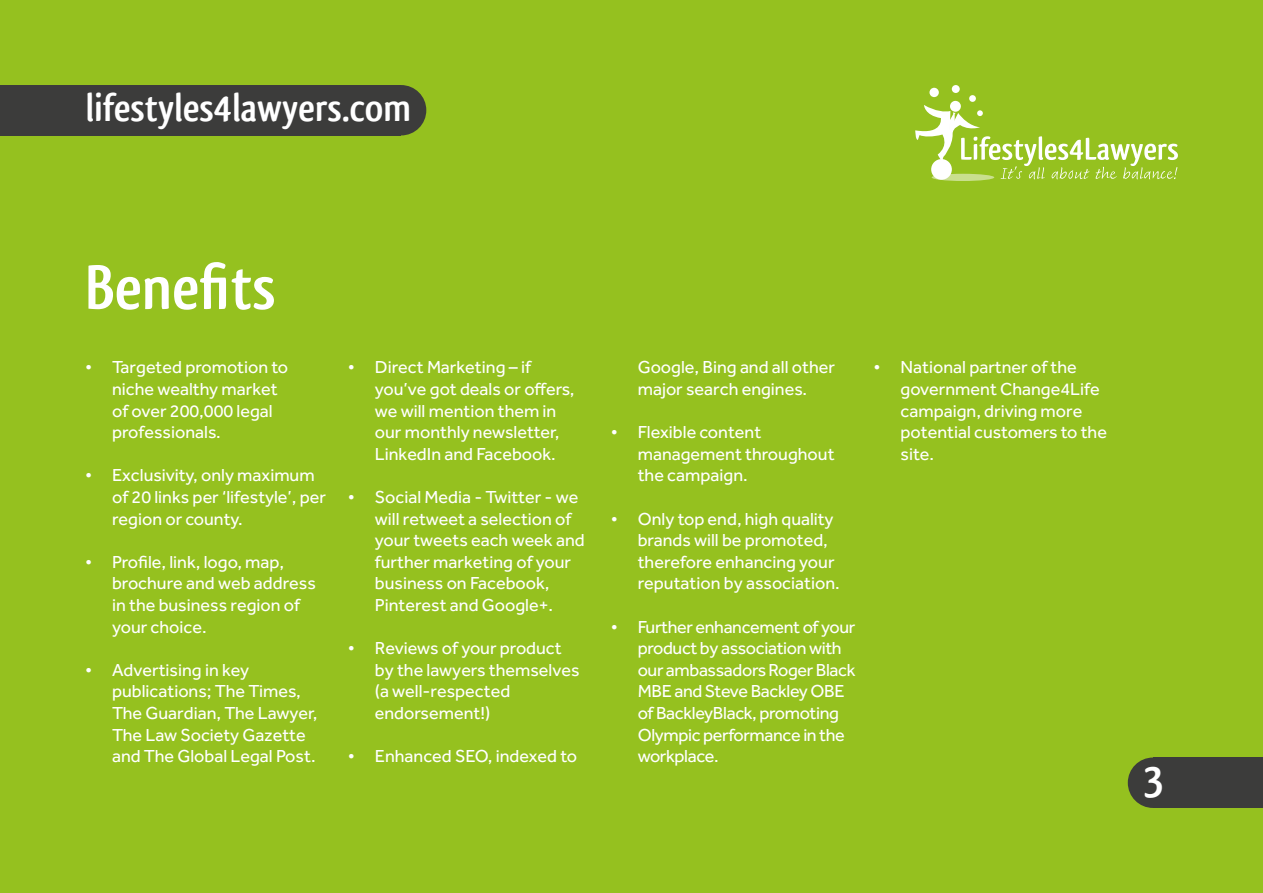
<style>
.page{position:relative;width:1263px;height:893px;background:#95c11f}
.page>*{position:absolute;margin:0;border:0;box-sizing:border-box;transform-origin:0 0}
.t1{font:700 66px "Qlassik";color:#fff}
.t2{font:700 46.35px "Qlassik";color:#fff}
.t3{font:700 40.5px "Qlassik";color:#fff}
.t4{font:18px/21.6px "Effra";color:#fff}
.t5{font:18px/21.6px "Effra";letter-spacing:-.02em;color:#fff}
</style>
<div class="page">
<div style="left:929px;top:88px;width:10px;height:9px;background:#fff;border-radius:50%"></div>
<div style="left:952px;top:85px;width:8px;height:8px;background:#fff;border-radius:50%"></div>
<div style="left:969px;top:95px;width:7px;height:7px;background:#fff;border-radius:50%"></div>
<svg style="left:932px;top:174px;width:62px;height:7px"></svg>
<div style="left:950px;top:101px;width:11px;height:11px;background:#fff;border-radius:50%"></div>
<svg style="left:915px;top:105px;width:263px;height:74px"></svg>
<div style="left:1153px;top:757px;width:110px;height:51px;background:#3c3c3b"></div>
<div style="left:1128px;top:757px;width:50px;height:51px;background:#3c3c3b;border-radius:50%"></div>
<div style="left:0;top:85px;width:401px;height:50px;background:#3c3c3b"></div>
<div style="left:376px;top:85px;width:50px;height:50px;background:#3c3c3b;border-radius:50%"></div>
<h3 class="t3" style="left:86px;top:84px;width:327px">lifestyles4lawyers.com</h3>
<h1 class="t1" style="left:85px;top:249px;width:192px">Benefits</h1>
<p class="t4" style="left:112px;top:356px;width:178px;text-indent:-27px">• Targeted promotion to niche wealthy market of over 200,000 legal professionals.</p>
<p class="t4" style="left:112px;top:464px;width:215px;text-indent:-27px">• Exclusivity, only maximum of 20 links per ‘lifestyle’, per region or county.</p>
<p class="t4" style="left:112px;top:551px;width:205px;text-indent:-27px">• Profile, link, logo, map, brochure and web address in the business region of your choice.</p>
<p class="t4" style="left:112px;top:659px;width:207px;text-indent:-27px">• Advertising in key publications; The Times,<br>The Guardian, The Lawyer,<br>The Law Society Gazette and The Global Legal Post.</p>
<p class="t4" style="left:375px;top:356px;width:201px;text-indent:-27px">• Direct Marketing – if you’ve got deals or offers, we will mention them in our monthly newsletter,<br>LinkedIn and Facebook.</p>
<p class="t4" style="left:375px;top:486px;width:211px;text-indent:-27px">• Social Media - Twitter - we will retweet a selection of your tweets each week and further marketing of your business on Facebook,<br>Pinterest and Google+.</p>
<p class="t4" style="left:375px;top:637px;width:206px;text-indent:-27px">• Reviews of your product by the lawyers themselves (a well-respected endorsement!)</p>
<p class="t4" style="left:348px;top:745px;width:231px">• Enhanced SEO, indexed to</p>
<p class="t4" style="left:638px;top:356px;width:199px">Google, Bing and all other major search engines.</p>
<p class="t4" style="left:638px;top:421px;width:198px;text-indent:-27px">• Flexible content management throughout the campaign.</p>
<p class="t4" style="left:638px;top:508px;width:204px;text-indent:-27px">• Only top end, high quality brands will be promoted, therefore enhancing your reputation by association.</p>
<p class="t5" style="left:638px;top:616px;width:219px;text-indent:-27px">• Further enhancement of your product by association with our ambassadorsRogerBlack<br>MBE and Steve Backley OBE of BackleyBlack, promoting<br>Olympic performance in the workplace.</p>
<p class="t4" style="left:900px;top:356px;width:208px;text-indent:-27px">• National partner of the government Change4Life campaign, driving more potential customers to the site.</p>
<h2 class="t2" style="left:1143px;top:753px;width:23px">3</h2>
</div>
